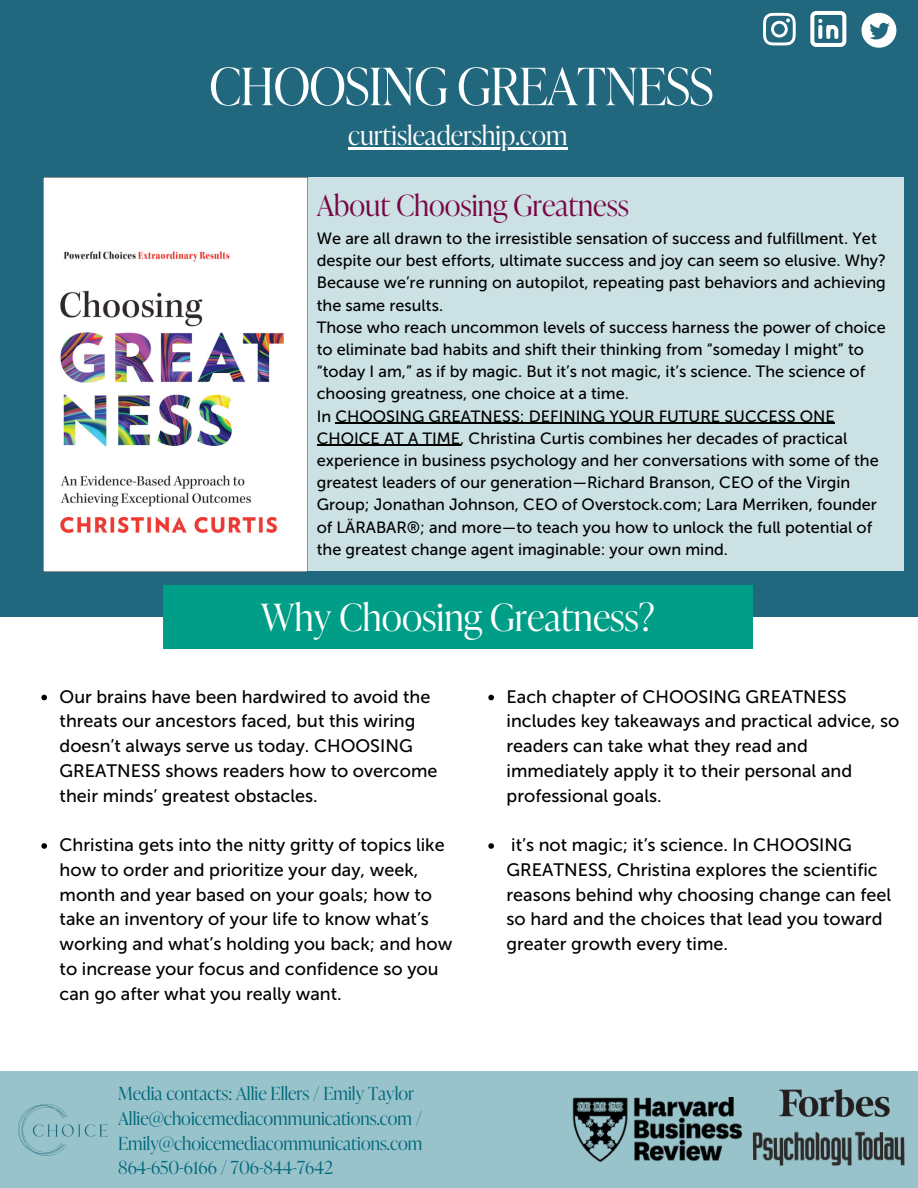
<style>
.page{position:relative;width:918px;height:1188px;background:#fff}
.page>*{position:absolute;margin:0;border:0;box-sizing:border-box;transform-origin:0 0}
.t1{font:300 51.3px "Ivy Presto Display";letter-spacing:-.02em;color:#fff}
.t2{font:300 37.5px "Ivy Presto Display";color:#fff}
.t3{font:300 29.1px "Ivy Presto Display";color:#790545}
.t4{font:300 26.55px "Ivy Presto Display";color:#fff}
.t5{font:18px/24.8px "Museo Sans 500";color:#000}
.t6{font:300 18px/24.8px "Ivy Presto Display";color:#00697c}
.t7{font:16.2px/22.2px "Museo Sans 500";color:#000}
</style>
<div class="page">
<div style="left:0;top:0;width:918px;height:616px;background:#21687e"></div>
<div style="left:163px;top:585px;width:590px;height:64px;background:#009d87"></div>
<div style="left:307px;top:177px;width:597px;height:394px;background:#cbe1e4"></div>
<svg style="left:763px;top:13px;width:33px;height:32px"></svg>
<svg style="left:862px;top:13px;width:34px;height:35px"></svg>
<svg style="left:810px;top:11px;width:36px;height:36px"></svg>
<div style="left:0;top:1071px;width:918px;height:117px;background:#99c3cb"></div>
<img style="left:779px;top:1089px;width:110px;height:14px">
<img style="left:752px;top:1103px;width:153px;height:63px">
<img style="left:572px;top:1097px;width:170px;height:65px">
<img style="left:43px;top:177px;width:265px;height:394px">
<svg style="left:41px;top:695px;width:6px;height:5px"></svg>
<svg style="left:41px;top:843px;width:6px;height:6px"></svg>
<hr style="left:335px;top:423px;width:500px;height:1px;background:#000">
<hr style="left:317px;top:445px;width:143px;height:1px;background:#000">
<svg style="left:488px;top:695px;width:6px;height:5px"></svg>
<svg style="left:488px;top:843px;width:6px;height:6px"></svg>
<hr style="left:348px;top:148px;width:219px;height:2px;background:#fff">
<h1 class="t1" style="left:209px;top:56px;width:506px">CHOOSING GREATNESS</h1>
<h3 class="t4" style="left:348px;top:120px;width:221px">curtisleadership.com</h3>
<h3 class="t3" style="left:317px;top:189px;width:314px">About Choosing Greatness</h3>
<p class="t7" style="left:317px;top:228px;width:571px">We are all drawn to the irresistible sensation of success and fulfillment. Yet despite our best efforts, ultimate success and joy can seem so elusive. Why?<br>Because we’re running on autopilot, repeating past behaviors and achieving the same results.<br>Those who reach uncommon levels of success harness the power of choice to eliminate bad habits and shift their thinking from “someday I might” to “today I am,” as if by magic. But it’s not magic, it’s science. The science of choosing greatness, one choice at a time.<br>In CHOOSING GREATNESS: DEFINING YOUR FUTURE SUCCESS ONE CHOICE AT A TIME, Christina Curtis combines her decades of practical experience in business psychology and her conversations with some of the greatest leaders of our generation—Richard Branson, CEO of the Virgin Group; Jonathan Johnson, CEO of Overstock.com; Lara Merriken, founder of LÄRABAR®; and more—to teach you how to unlock the full potential of the greatest change agent imaginable: your own mind.</p>
<h2 class="t2" style="left:261px;top:595px;width:396px">Why Choosing Greatness?</h2>
<p class="t5" style="left:60px;top:684px;width:379px">Our brains have been hardwired to avoid the threats our ancestors faced, but this wiring doesn’t always serve us today. CHOOSING GREATNESS shows readers how to overcome their minds’ greatest obstacles.</p>
<p class="t5" style="left:60px;top:833px;width:394px">Christina gets into the nitty gritty of topics like how to order and prioritize your day, week, month and year based on your goals; how to take an inventory of your life to know what’s working and what’s holding you back; and how to increase your focus and confidence so you can go after what you really want.</p>
<p class="t6" style="left:118px;top:1081px;width:306px">Media contacts: Allie Ellers / Emily Taylor Allie@choicemediacommunications.com / Emily@choicemediacommunications.com 864-650-6166 / 706-844-7642</p>
<p class="t6" style="left:126px;top:1081px;width:306px">Media contacts: Allie Ellers / Emily Taylor Allie@choicemediacommunications.com / Emily@choicemediacommunications.com 864-650-61 6 / 706-8 4-7642</p>
<p class="t6" style="left:126px;top:1143px;width:205px">202-375-8921 / 734-730-1218</p>
<p class="t5" style="left:507px;top:684px;width:394px">Each chapter of CHOOSING GREATNESS includes key takeaways and practical advice, so readers can take what they read and immediately apply it to their personal and professional goals.</p>
<p class="t5" style="left:507px;top:833px;width:386px">it’s not magic; it’s science. In CHOOSING GREATNESS, Christina explores the scientific reasons behind why choosing change can feel so hard and the choices that lead you toward greater growth every time.</p>
</div>
